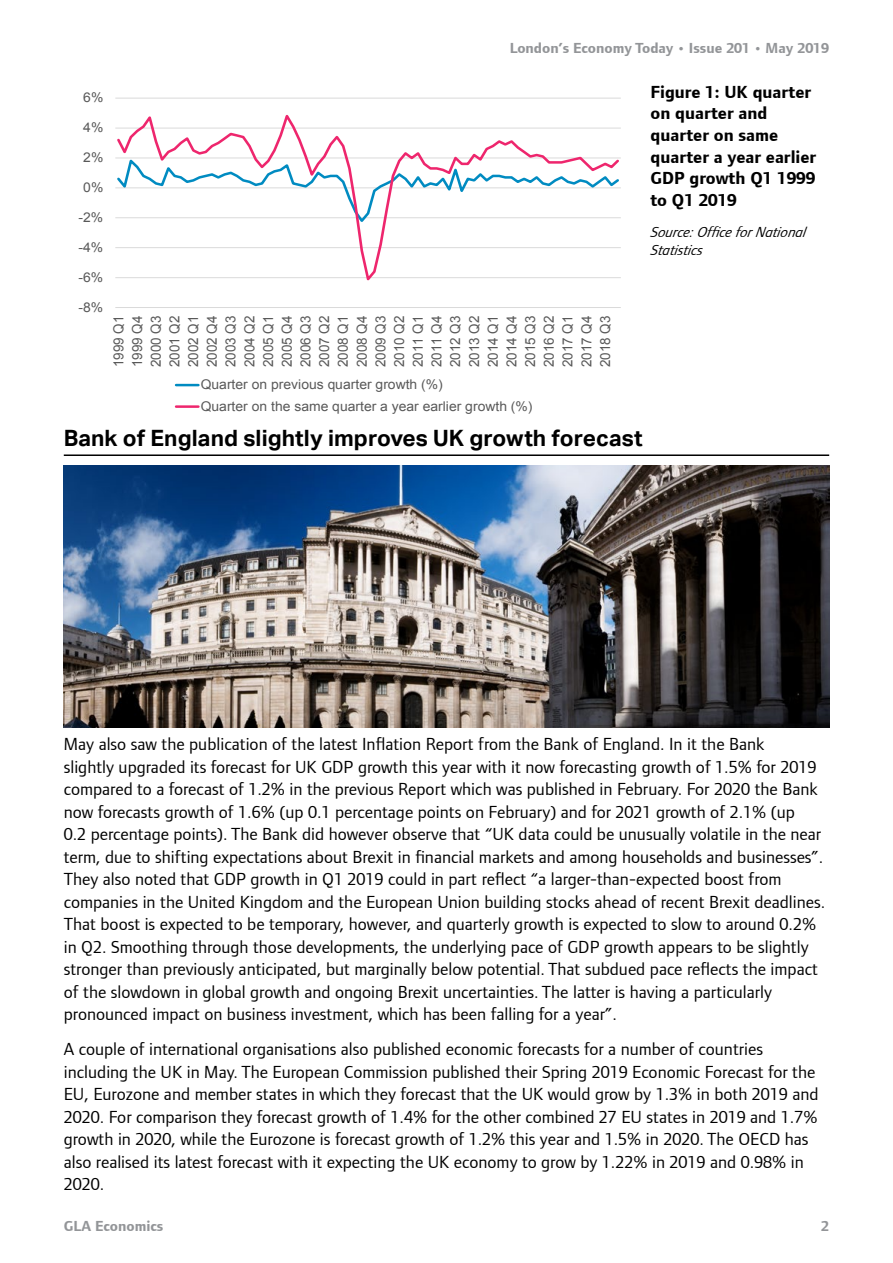
<style>
.page{position:relative;width:893px;height:1263px;background:#fff}
.page>*{position:absolute;margin:0;border:0;box-sizing:border-box;transform-origin:0 0}
.Heading_2_underline{font:700 22.5px "Aktiv Grotesk";letter-spacing:.005em;color:#000}
.Body_text{font:18px/22.5px "Foundry Form Sans";color:#000}
.Chart_or_table_title{font:700 18px/21.6px "Foundry Form Sans";color:#000}
.t1{font:700 15px "Foundry Form Sans";color:#939598}
.Source{font:italic 15px/18px "Foundry Form Sans";color:#000}
.t2{font:13.95px/18.8px "Arial";letter-spacing:.005em;color:#595959;text-align:justify;scale:.96 1}
.t3{font:13.35px/21.6px "Arial";color:#595959;scale:1.04 1}
</style>
<div class="page">
<hr style="left:64px;top:454px;width:765px;height:2px;background:#000">
<hr style="left:115px;top:307px;width:506px;height:1px;background:#d9d9d9">
<hr style="left:115px;top:98px;width:506px;height:1px;background:#d9d9d9">
<svg style="left:115px;top:114px;width:506px;height:167px"></svg>
<hr style="left:176px;top:384px;width:22px;height:2px;background:#008bc1">
<hr style="left:176px;top:405px;width:22px;height:3px;background:#ee266d">
<img style="left:64px;top:465px;width:765px;height:263px">
<p class="t1" style="left:510px;top:40px;width:321px">London’s Economy Today • Issue 201 • May 2019</p>
<p class="t3" style="left:83px;top:87px;width:21px">6%</p>
<p class="t3" style="left:83px;top:117px;width:21px">4%</p>
<p class="t3" style="left:83px;top:147px;width:21px">2%</p>
<p class="t3" style="left:83px;top:177px;width:21px">0%</p>
<p class="t3" style="left:79px;top:207px;width:25px">-2%</p>
<p class="t3" style="left:79px;top:237px;width:25px">-4%</p>
<p class="t3" style="left:79px;top:267px;width:25px">-6%</p>
<p class="t3" style="left:79px;top:296px;width:25px">-8%</p>
<p class="t2" style="left:109px;top:367px;width:55px;rotate:-90deg">1999 Q1<br>1999 Q4<br>2000 Q3<br>2001 Q2<br>2002 Q1<br>2002 Q4<br>2003 Q3<br>2004 Q2<br>2005 Q1<br>2005 Q4<br>2006 Q3<br>2007 Q2<br>2008 Q1<br>2008 Q4<br>2009 Q3<br>2010 Q2<br>2011 Q1<br>2011 Q4<br>2012 Q3<br>2013 Q2<br>2014 Q1<br>2014 Q4<br>2015 Q3<br>2016 Q2<br>2017 Q1<br>2017 Q4<br>2018 Q3</p>
<p class="t3" style="left:201px;top:374px;width:321px">Quarter on previous quarter growth (%)<br>Quarter on the same quarter a year earlier growth (%)</p>
<p class="Chart_or_table_title" style="left:651px;top:81px;width:167px">Figure 1: UK quarter on quarter and quarter on same quarter a year earlier<br>GDP growth Q1 1999 to Q1 2019</p>
<p class="Source" style="left:651px;top:222px;width:160px">Source:Office forNational<br>Statistics</p>
<p class="Heading_2_underline" style="left:64px;top:425px;width:580px">Bank of England slightly improves UK growth forecast</p>
<p class="Body_text" style="left:64px;top:733px;width:763px">May also saw the publication of the latest Inflation Report from the Bank of England. In it the Bank<br>slightly upgraded its forecast for UK GDP growth this year with it now forecasting growth of 1.5% for 2019 compared to a forecast of 1.2% in the previous Report which was published in February. For 2020 the Bank now forecasts growth of 1.6% (up 0.1 percentage points on February) and for 2021 growth of 2.1% (up<br>0.2 percentage points). The Bank did however observe that “UK data could be unusually volatile in the near term, due to shifting expectations about Brexit in financial markets and among households and businesses”.<br>They also noted that GDP growth in Q1 2019 could in part reflect “a larger-than-expected boost from companies in the United Kingdom and the European Union building stocks ahead of recent Brexit deadlines.<br>That boost is expected to be temporary, however, and quarterly growth is expected to slow to around 0.2% in Q2. Smoothing through those developments, the underlying pace of GDP growth appears to be slightly stronger than previously anticipated, but marginally below potential. That subdued pace reflects the impact of the slowdown in global growth and ongoing Brexit uncertainties. The latter is having a particularly pronounced impact on business investment, which has been falling for a year”.</p>
<p class="Body_text" style="left:64px;top:1038px;width:756px">A couple of international organisations also published economic forecasts for a number of countries including the UK in May. The European Commission published their Spring 2019 Economic Forecast for the EU, Eurozone and member states in which they forecast that the UK would grow by 1.3% in both 2019 and 2020. For comparison they forecast growth of 1.4% for the other combined 27 EU states in 2019 and 1.7% growth in 2020, while the Eurozone is forecast growth of 1.2% this year and 1.5% in 2020. The OECD has also realised its latest forecast with it expecting the UK economy to grow by 1.22% in 2019 and 0.98% in 2020.</p>
<p class="t1" style="left:64px;top:1218px;width:101px">GLA Economics</p>
<p class="t1" style="left:821px;top:1218px;width:9px">2</p>
</div>
